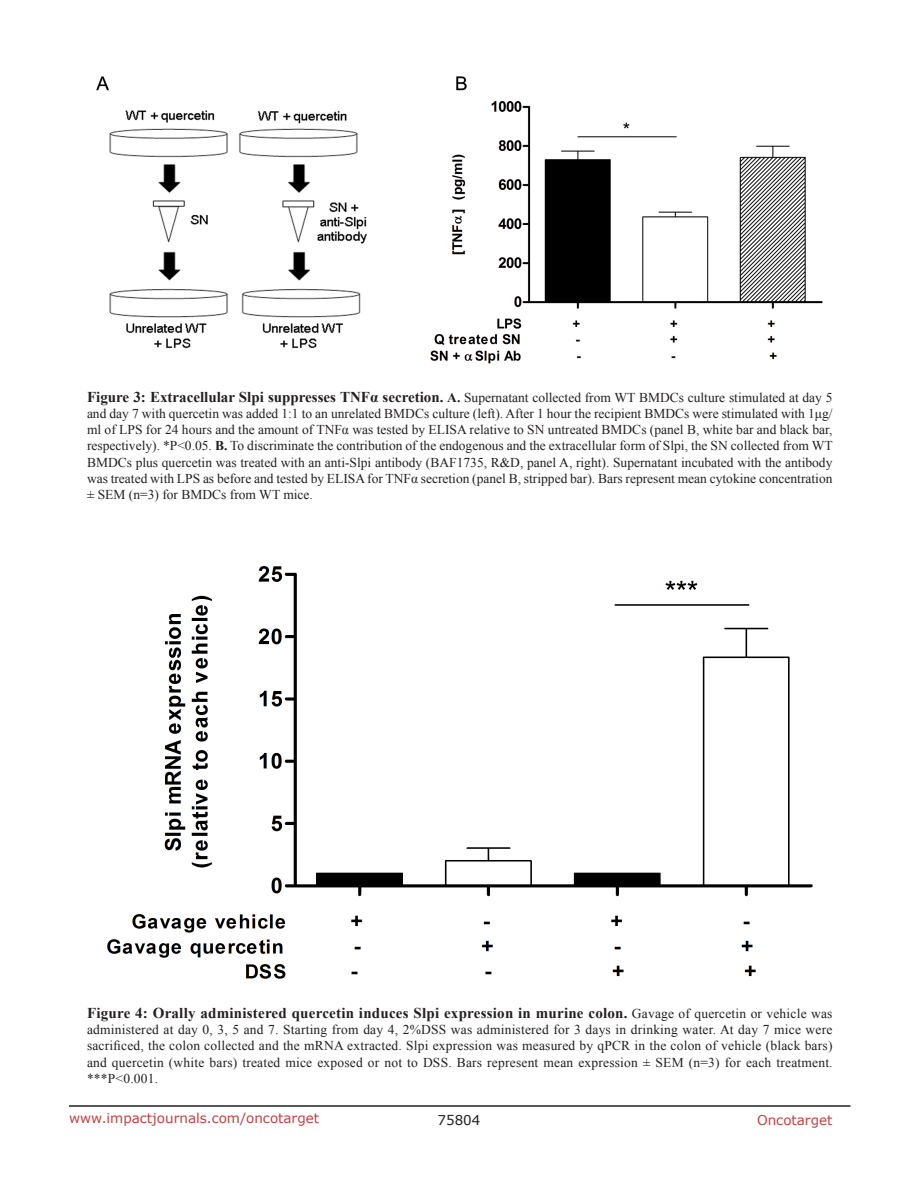
<style>
.page{position:relative;width:918px;height:1188px;background:#fff}
.page>*{position:absolute;margin:0;border:0;box-sizing:border-box;transform-origin:0 0}
.figuretext{font:700 15px "Times New Roman";letter-spacing:.015em;color:#231f20}
.figuretext-2{font:13.5px/16.2px "Times New Roman";letter-spacing:.01em;color:#231f20;text-align:justify}
.t1{font:13.5px "Verdana";color:#c24141}
.t2{font:13.5px "Verdana";color:#231f20}
.s1{font-weight:700;font-size:15px}
.s2{font-weight:700}
.s3{font-weight:400;font-size:13.5px}
</style>
<div class="page">
<hr style="left:69px;top:1105px;width:781px;height:2px;background:#231f20">
<img style="left:96px;top:76px;width:727px;height:288px">
<img style="left:107px;top:566px;width:706px;height:413px">
<p class="figuretext-2" style="left:87px;top:389px;width:747px"><span class="s1">Figure 3: Extracellular Slpi suppresses TNFα secretion.</span> <span class="s2">A.</span> Supernatant collected from WT BMDCs culture stimulated at day 5 and day 7 with quercetin was added 1:1 to an unrelated BMDCs culture (left). After 1 hour the recipient BMDCs were stimulated with 1μg/ ml of LPS for 24 hours and the amount of TNFα was tested by ELISA relative to SN untreated BMDCs (panel B, white bar and black bar, respectively). *P&lt;0.05. <span class="s2">B.</span> To discriminate the contribution of the endogenous and the extracellular form of Slpi, the SN collected from WT BMDCs plus quercetin was treated with an anti-Slpi antibody (BAF1735, R&amp;D, panel A, right). Supernatant incubated with the antibody was treated with LPS as before and tested by ELISA for TNFα secretion (panel B, stripped bar). Bars represent mean cytokine concentration ± SEM (n=3) for BMDCs from WT mice.</p>
<p class="figuretext" style="left:87px;top:1003px;width:747px">Figure 4: Orally administered quercetin induces Slpi expression in murine colon. <span class="s3">Gavage of quercetin or vehicle was</span></p>
<p class="figuretext-2" style="left:87px;top:1021px;width:747px">administered at day 0, 3, 5 and 7. Starting from day 4, 2%DSS was administered for 3 days in drinking water. At day 7 mice were sacrificed, the colon collected and the mRNA extracted. Slpi expression was measured by qPCR in the colon of vehicle (black bars) and quercetin (white bars) treated mice exposed or not to DSS. Bars represent mean expression ± SEM (n=3) for each treatment. ***P&lt;0.001.</p>
<p class="t1" style="left:69px;top:1109px;width:252px">www.impactjournals.com/oncotarget</p>
<p class="t2" style="left:438px;top:1111px;width:44px">75804</p>
<p class="t1" style="left:757px;top:1111px;width:77px">Oncotarget</p>
</div>
